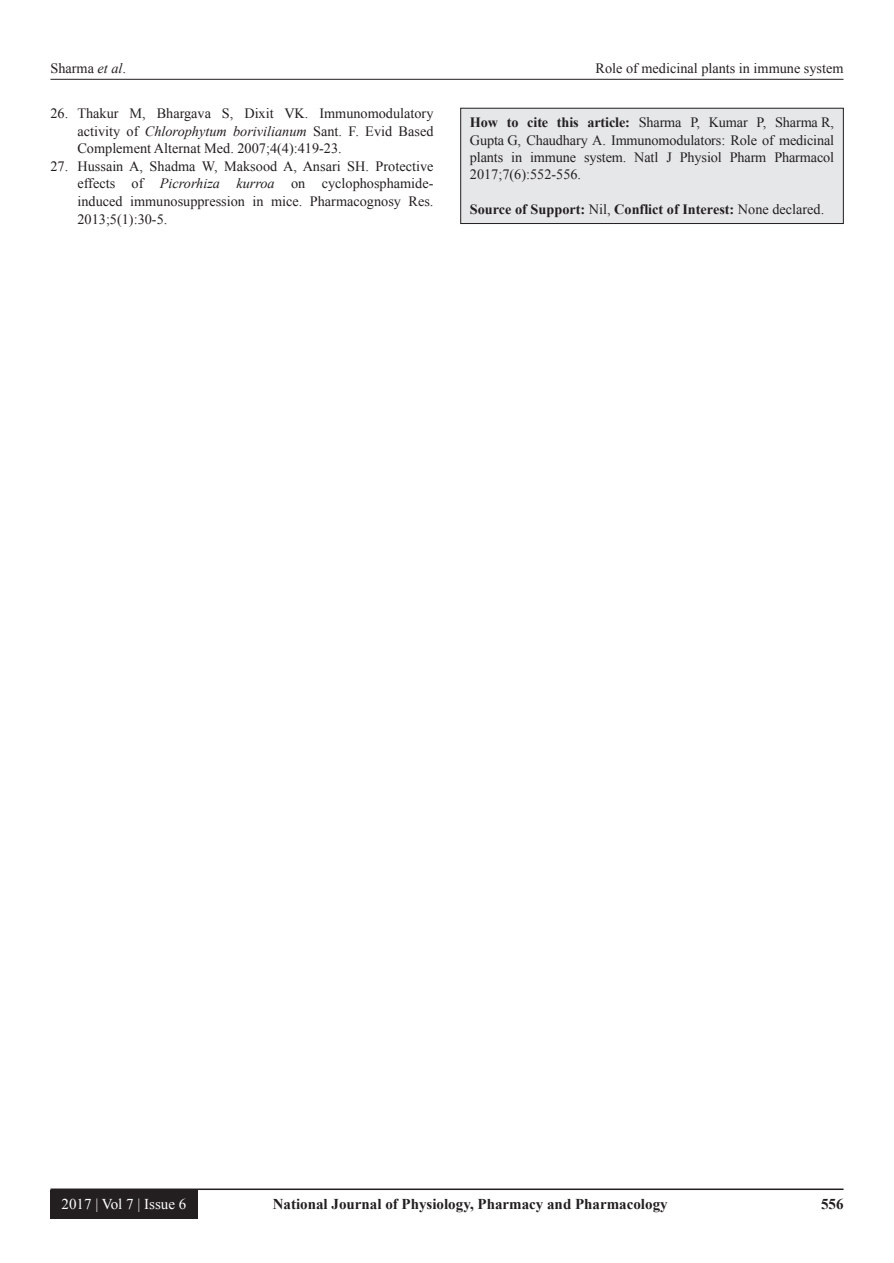
<style>
.page{position:relative;width:894px;height:1263px;background:#fff}
.page>*{position:absolute;margin:0;border:0;box-sizing:border-box;transform-origin:0 0}
.t1{font:700 15px "Times New Roman";color:#231f20}
.t2{font:15px "Times New Roman";color:#fff}
.REF{font:14.25px/17.7px "Times New Roman";color:#231f20;text-align:justify}
.HTC{font:14.25px/17.2px "Times New Roman";color:#231f20;text-align:justify}
.HTC-2{font:700 14.25px "Times New Roman";color:#231f20}
.s1{font-style:italic}
.s2{font-weight:700}
.s3{font-weight:400}
</style>
<div class="page">
<hr style="left:50px;top:79px;width:793px;height:1px;background:#231f20">
<hr style="left:50px;top:1188px;width:793px;height:2px;background:#231f20">
<div style="left:50px;top:1190px;width:147px;height:28px;background:#231f20"></div>
<div style="left:460px;top:108px;width:383px;height:115px;background:#e6e7e9"></div>
<div style="left:460px;top:108px;width:383px;height:116px;border:1px solid #231f20"></div>
<p class="HTC" style="left:50px;top:59px;width:77px">Sharma <span class="s1">et al</span>.</p>
<p class="HTC" style="left:595px;top:59px;width:249px">Role of medicinal plants in immune system</p>
<p class="REF" style="left:77px;top:104px;width:357px;text-indent:-27px">26. Thakur M, Bhargava S, Dixit VK. Immunomodulatory activity of <span class="s1">Chlorophytum borivilianum</span> Sant. F. Evid Based Complement Alternat Med. 2007;4(4):419-23.</p>
<p class="REF" style="left:77px;top:157px;width:357px;text-indent:-27px">27. Hussain A, Shadma W, Maksood A, Ansari SH. Protective effects of <span class="s1">Picrorhiza kurroa</span> on cyclophosphamide&shy;induced immunosuppression in mice. Pharmacognosy Res.<br>2013;5(1):30-5.</p>
<p class="HTC" style="left:469px;top:113px;width:365px"><span class="s2">How to cite this article:</span> Sharma P, Kumar P, Sharma R, Gupta G, Chaudhary A. Immunomodulators: Role of medicinal plants in immune system. Natl J Physiol Pharm Pharmacol 2017;7(6):552-556.</p>
<p class="HTC-2" style="left:469px;top:199px;width:356px">Source of Support: <span class="s3">Nil,</span> Conflict of Interest: <span class="s3">None declared.</span></p>
<p class="t2" style="left:62px;top:1193px;width:126px">2017 | Vol 7 | Issue 6</p>
<p class="t1" style="left:272px;top:1193px;width:396px">National Journal of Physiology, Pharmacy and Pharmacology</p>
<p class="t1" style="left:820px;top:1193px;width:24px">556</p>
</div>
